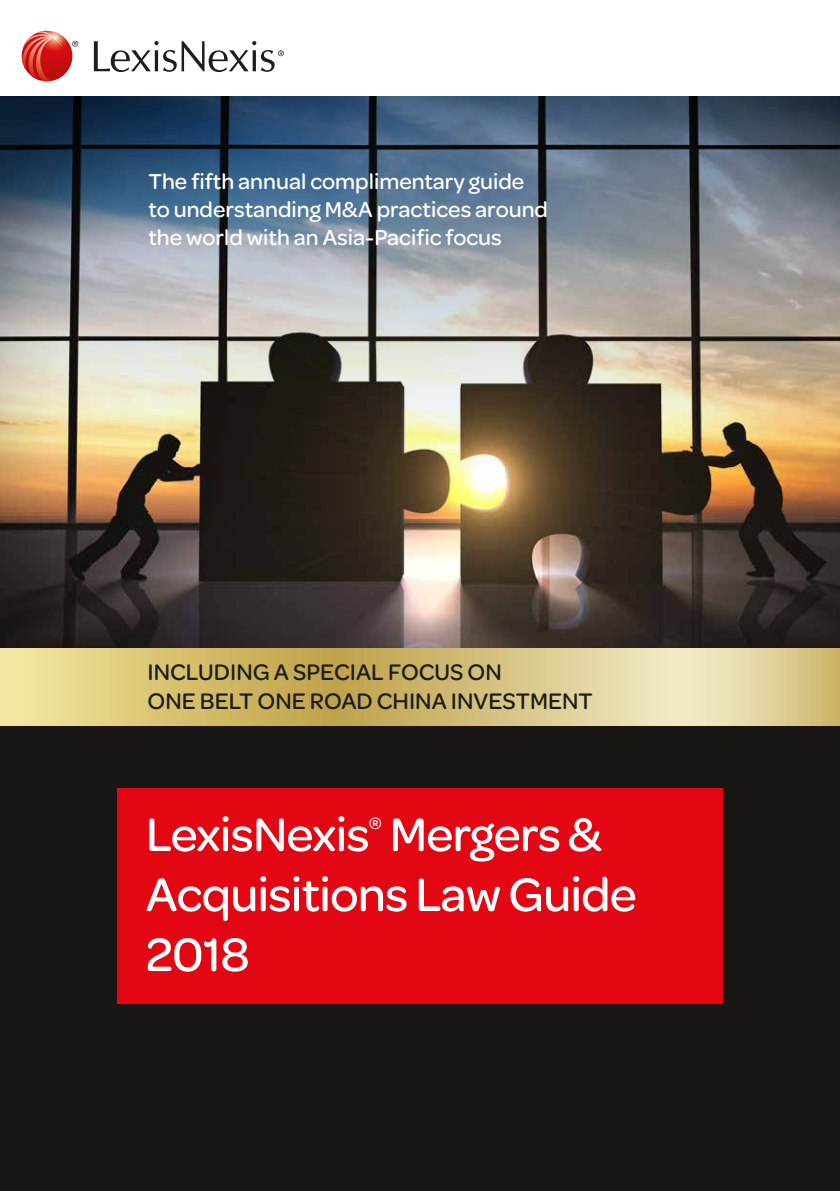
<style>
.page{position:relative;width:840px;height:1191px;background:#fff}
.page>*{position:absolute;margin:0;border:0;box-sizing:border-box;transform-origin:0 0}
.t1{font:500 50px/60px "Omnes";letter-spacing:-.015em;color:#fff}
.t2{font:500 24px/28.8px "Omnes";color:#1d1d1b}
.t3{font:500 23px/28px "Omnes";color:#fff}
.t4{font:500 17.4px "Omnes";color:#fff}
</style>
<div class="page">
<div style="left:0;top:679px;width:839px;height:512px;background:#1a1613"></div>
<img style="left:0;top:96px;width:839px;height:553px">
<div style="left:117px;top:788px;width:605px;height:215px;background:#e30613"></div>
<svg style="left:0;top:649px;width:839px;height:77px;background:#dac784"></svg>
<svg style="left:72px;top:41px;width:6px;height:6px"></svg>
<svg style="left:94px;top:41px;width:190px;height:31px"></svg>
<svg style="left:22px;top:31px;width:50px;height:50px"></svg>
<svg style="left:22px;top:31px;width:41px;height:50px;background:#db554d"></svg>
<p class="t3" style="left:148px;top:166px;width:401px">The fifth annual complimentary guide to understanding M&amp;A practices around the world with an Asia-Pacific focus</p>
<p class="t2" style="left:147px;top:656px;width:446px">INCLUDING A SPECIAL FOCUS ON<br>ONE BELT ONE ROAD CHINA INVESTMENT</p>
<h1 class="t1" style="left:146px;top:801px;width:457px">LexisNexis Mergers &amp;</h1>
<p class="t4" style="left:368px;top:811px;width:15px">®</p>
<h1 class="t1" style="left:146px;top:861px;width:492px">Acquisitions Law Guide<br>2018</h1>
</div>
